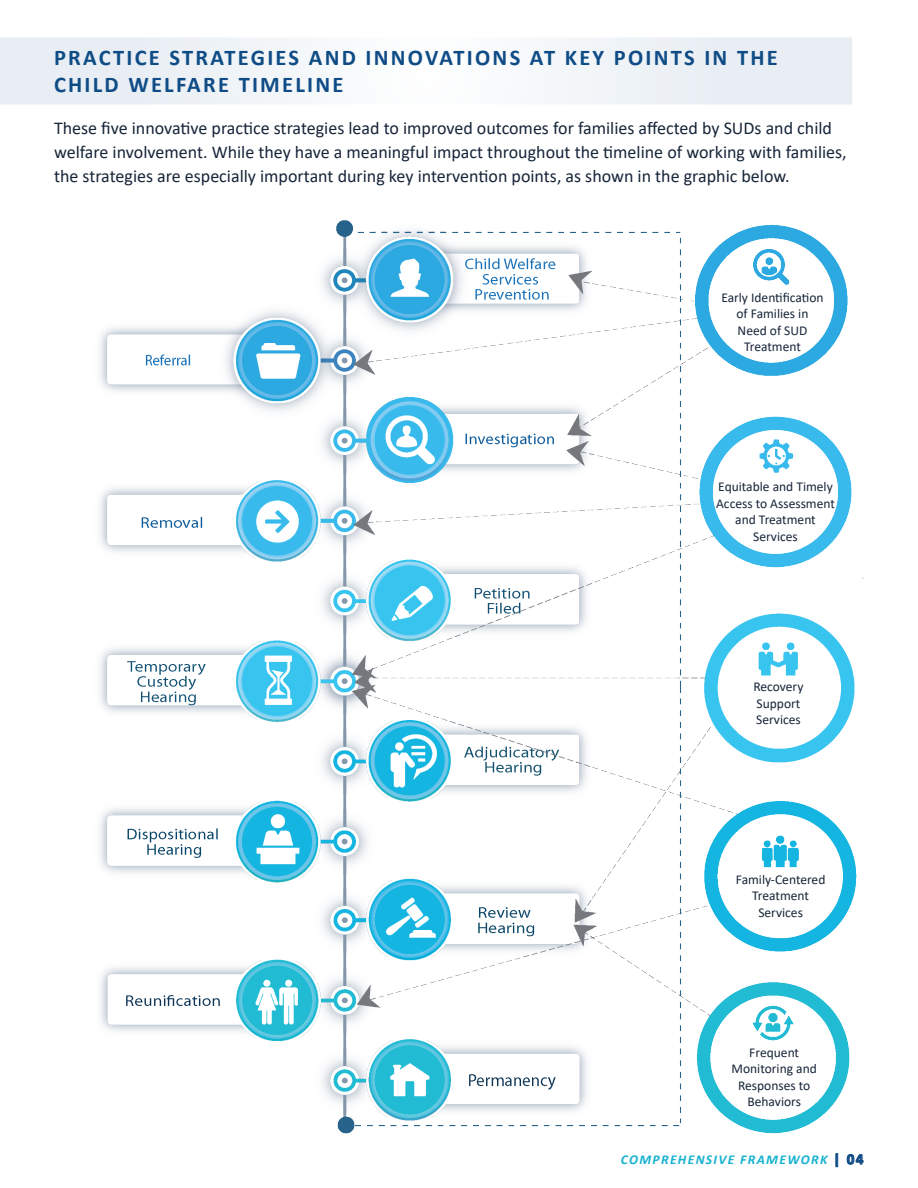
<style>
.page{position:relative;width:918px;height:1188px;background:#fff}
.page>*{position:absolute;margin:0;border:0;box-sizing:border-box;transform-origin:0 0}
.t1{font:700 22.5px/27px "Calibri";letter-spacing:.1em;color:#0f4c86}
.t2{font:18px/24px "Calibri";color:#172539}
.t3{font:13.5px/16.5px "Calibri";color:#172539;text-align:center}
.t4{font:italic 700 13.5px "Calibri";letter-spacing:.1em;color:#16b2d0}
.s1{font-style:normal;font-size:15px;color:#0f4c86}
</style>
<div class="page">
<svg style="left:0;top:38px;width:852px;height:66px"></svg>
<img style="left:100px;top:220px;width:764px;height:914px">
<h2 class="t1" style="left:54px;top:44px;width:725px">PRACTICE STRATEGIES AND INNOVATIONS AT KEY POINTS IN THE<br>CHILD WELFARE TIMELINE</h2>
<p class="t2" style="left:54px;top:116px;width:794px">These five innovative practice strategies lead to improved outcomes for families affected by SUDs and child welfare involvement. While they have a meaningful impact throughout the timeline of working with families, the strategies are especially important during key intervention points, as shown in the graphic below.</p>
<p class="t3" style="left:721px;top:289px;width:104px">Early Identification</p>
<p class="t3" style="left:737px;top:305px;width:73px">of Families in</p>
<p class="t3" style="left:738px;top:322px;width:71px">Need of SUD</p>
<p class="t3" style="left:744px;top:338px;width:58px">Treatment</p>
<p class="t3" style="left:716px;top:478px;width:120px">Equitable and Timely<br>Access to Assessment and Treatment</p>
<p class="t3" style="left:753px;top:528px;width:46px">Services</p>
<p class="t3" style="left:753px;top:678px;width:52px">Recovery</p>
<p class="t3" style="left:757px;top:695px;width:45px">Support</p>
<p class="t3" style="left:756px;top:711px;width:46px">Services</p>
<p class="t3" style="left:736px;top:870px;width:91px">Family-Centered</p>
<p class="t3" style="left:752px;top:887px;width:58px">Treatment</p>
<p class="t3" style="left:758px;top:903px;width:46px">Services</p>
<p class="t3" style="left:749px;top:1044px;width:51px">Frequent</p>
<p class="t3" style="left:732px;top:1060px;width:87px">Monitoring and</p>
<p class="t3" style="left:738px;top:1077px;width:74px">Responses to</p>
<p class="t3" style="left:748px;top:1093px;width:55px">Behaviors</p>
<p class="t4" style="left:621px;top:1150px;width:244px">COMPREHENSIVE FRAMEWORK <span class="s1">| 04</span></p>
</div>
